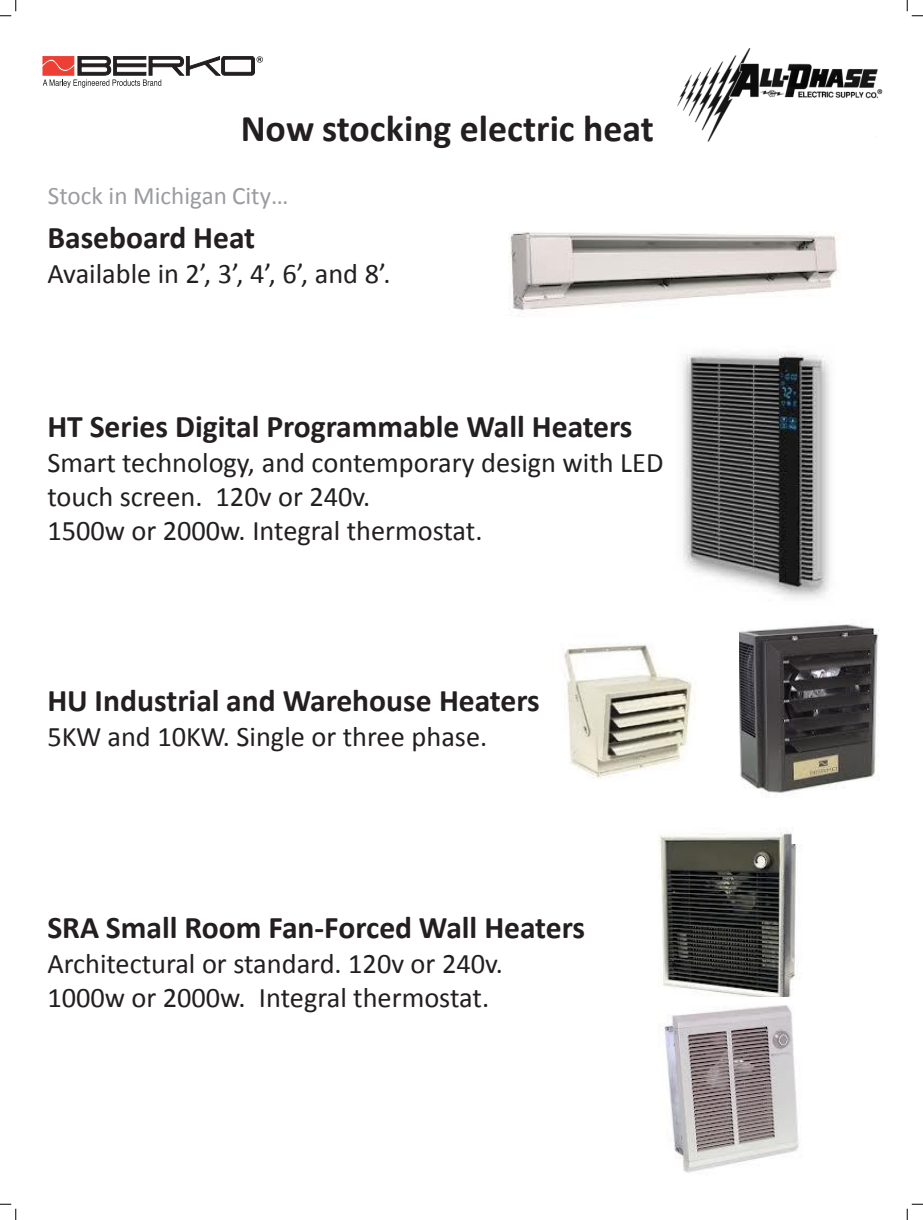
<style>
.page{position:relative;width:923px;height:1220px;background:#fff}
.page>*{position:absolute;margin:0;border:0;box-sizing:border-box;transform-origin:0 0}
.t1{font:700 37.8px "Calibri";color:#231f20}
.t2{font:700 31.58px "Calibri";color:#231f20}
.t3{font:28.42px "Calibri";color:#231f20}
.t4{font:28.35px/34px "Calibri";color:#231f20}
.t5{font:25.12px "Calibri";color:#9b9ca0}
</style>
<div class="page">
<img style="left:509px;top:232px;width:330px;height:85px">
<img style="left:683px;top:352px;width:147px;height:247px">
<img style="left:739px;top:623px;width:141px;height:174px">
<img style="left:658px;top:827px;width:140px;height:170px">
<img style="left:660px;top:1005px;width:139px;height:168px">
<img style="left:564px;top:643px;width:130px;height:136px">
<img style="left:677px;top:48px;width:206px;height:94px">
<svg style="left:43px;top:56px;width:220px;height:32px"></svg>
<svg style="left:0;top:0;width:17px;height:17px"></svg>
<svg style="left:0;top:1203px;width:17px;height:17px"></svg>
<svg style="left:906px;top:0;width:16px;height:17px"></svg>
<svg style="left:906px;top:1203px;width:16px;height:17px"></svg>
<p class="t1" style="left:241px;top:104px;width:414px">Now stocking electric heat</p>
<p class="t5" style="left:48px;top:180px;width:242px">Stock in Michigan City…</p>
<p class="t2" style="left:47px;top:218px;width:209px">Baseboard Heat</p>
<p class="t4" style="left:47px;top:255px;width:345px">Available in 2’, 3’, 4’, 6’, and 8’.</p>
<p class="t2" style="left:47px;top:407px;width:586px">HT Series Digital Programmable Wall Heaters</p>
<p class="t4" style="left:47px;top:444px;width:617px">Smart technology, and contemporary design with LED touch screen. 120v or 240v.<br>1500w or 2000w. Integral thermostat.</p>
<p class="t2" style="left:47px;top:681px;width:494px">HU Industrial and Warehouse Heaters</p>
<p class="t4" style="left:47px;top:718px;width:441px">5KW and 10KW. Single or three phase.</p>
<p class="t2" style="left:47px;top:908px;width:539px">SRA Small Room Fan-Forced Wall Heaters</p>
<p class="t4" style="left:47px;top:945px;width:457px">Architectural or standard. 120v or 240v.</p>
<p class="t3" style="left:47px;top:980px;width:443px">1000w or 2000w. Integral thermostat.</p>
</div>
